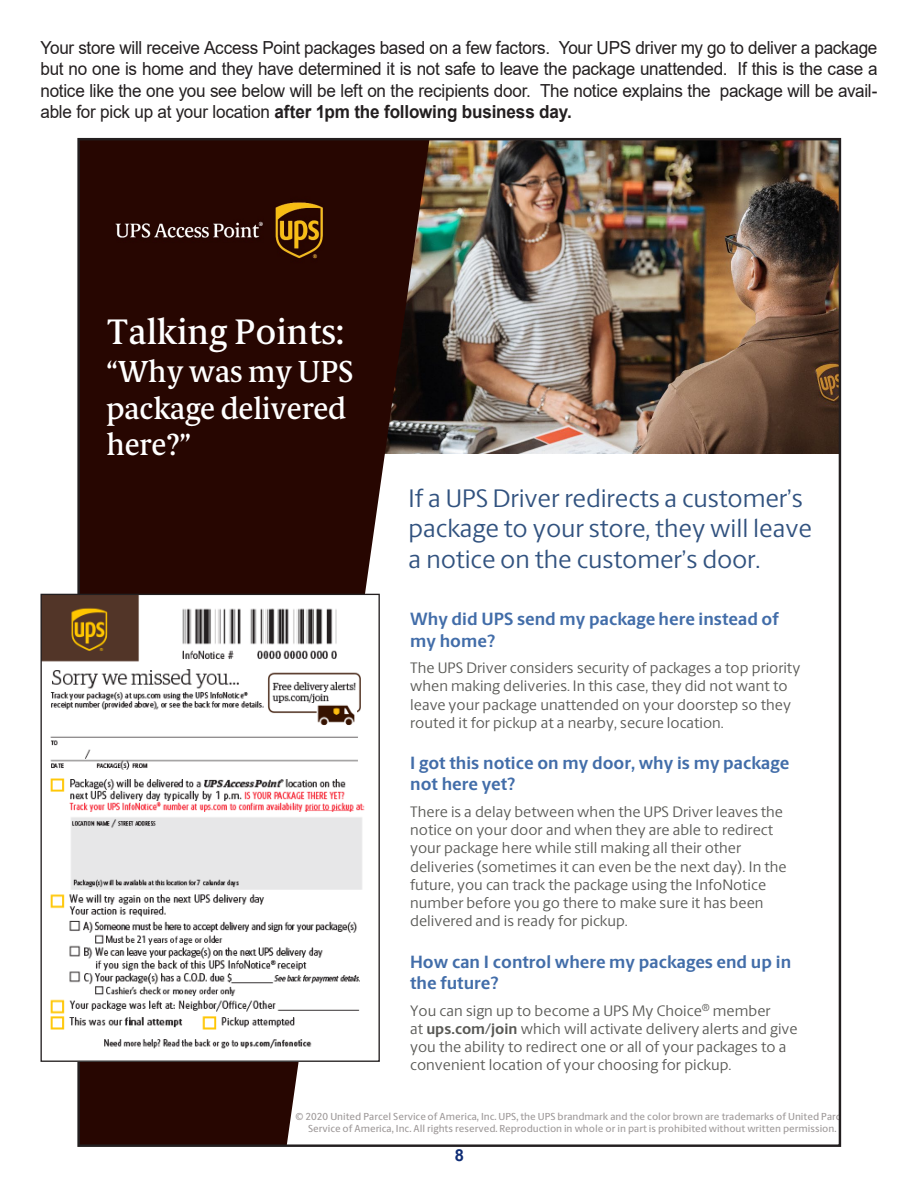
<style>
.page{position:relative;width:918px;height:1188px;background:#fff}
.page>*{position:absolute;margin:0;border:0;box-sizing:border-box;transform-origin:0 0}
.t1{font:500 35.55px "UPS Berlingske Serif Tx";color:#fff}
.t2{font:500 30.45px/36.6px "UPS Berlingske Serif Tx";letter-spacing:-.01em;color:#fff}
.t3{font:25.5px/30.5px "UPS Berlingske Sans";letter-spacing:-.005em;color:#31527f}
.t4{font:18px/21.6px "Arial";letter-spacing:-.015em;color:#231f20;text-align:justify;scale:.95 1}
.t5{font:700 17.85px/21.3px "UPS Berlingske Sans";color:#426da9}
.t6{font:700 16.5px "Arial";color:#0e2c75}
.t7{font:15.3px/18.3px "UPS Berlingske Sans";color:#595955}
.t8{font:500 10.2px/12.1px "UPS Berlingske Sans";color:#9d9898;text-align:center}
.s1{font-weight:700}
</style>
<div class="page">
<img style="left:430px;top:141px;width:408px;height:312px">
<svg style="left:80px;top:141px;width:350px;height:1003px;fill:#270601"></svg>
<img style="left:91px;top:183px;width:256px;height:95px">
<img style="left:42px;top:596px;width:336px;height:464px">
<div style="left:40px;top:594px;width:340px;height:468px;border:1px solid #231f20"></div>
<p class="t4" style="left:40px;top:36px;width:883px">Your store will receive Access Point packages based on a few factors. Your UPS driver my go to deliver a package but no one is home and they have determined it is not safe to leave the package unattended. If this is the case a notice like the one you see below will be left on the recipients door. The notice explains the package will be avail&shy;able for pick up at your location <span class="s1">after 1pm the following business day.</span></p>
<p class="t1" style="left:106px;top:307px;width:239px">Talking Points:</p>
<p class="t2" style="left:106px;top:353px;width:249px">“Why was my UPS package delivered here?”</p>
<p class="t3" style="left:409px;top:482px;width:405px">If a UPS Driver redirects a customer’s package to your store, they will leave a notice on the customer’s door.</p>
<p class="t5" style="left:410px;top:608px;width:370px">Why did UPS send my package here instead of my home?</p>
<p class="t7" style="left:410px;top:658px;width:392px">The UPS Driver considers security of packages a top priority when making deliveries. In this case, they did not want to leave your package unattended on your doorstep so they routed it for pickup at a nearby, secure location.</p>
<p class="t5" style="left:410px;top:752px;width:381px">I got this notice on my door, why is my package not here yet?</p>
<p class="t7" style="left:410px;top:802px;width:378px">There is a delay between when the UPS Driver leaves the notice on your door and when they are able to redirect your package here while still making all their other deliveries (sometimes it can even be the next day). In the future, you can track the package using the InfoNotice number before you go there to make sure it has been delivered and is ready for pickup.</p>
<p class="t5" style="left:410px;top:951px;width:383px">How can I control where my packages end up in the future?</p>
<p class="t7" style="left:410px;top:1001px;width:389px">You can sign up to become a UPS My Choice<sup>®</sup> member<br>at <span class="s1">ups.com/join</span> which will activate delivery alerts and give you the ability to redirect one or all of your packages to a convenient location of your choosing for pickup.</p>
<p class="t8" style="left:295px;top:1110px;width:555px">© 2020 United Parcel Service of America, Inc. UPS, the UPS brandmark and the color brown are trademarks of United Parcel<br>Service of America, Inc. All rights reserved. Reproduction in whole or in part is prohibited without written permission.</p>
<p class="t6" style="left:455px;top:1144px;width:11px">8</p>
</div>
